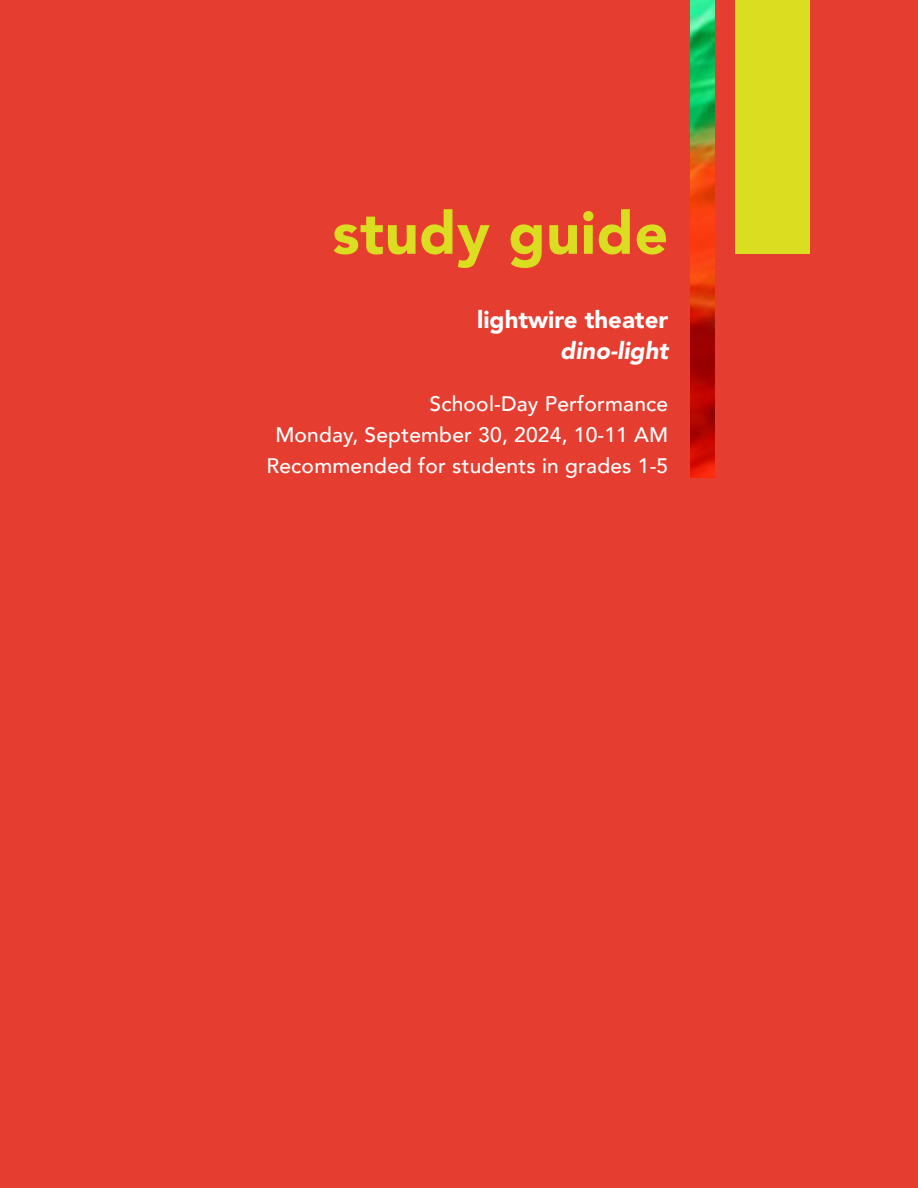
<style>
.page{position:relative;width:918px;height:1188px;background:#e53e30}
.page>*{position:absolute;margin:0;border:0;box-sizing:border-box;transform-origin:0 0}
.t1{font:900 58.95px "Avenir";letter-spacing:.01em;color:#dadd20}
.Date{font:900 24px/31.2px "Avenir LT Std";color:#fff;text-align:right}
.Date-2{font:500 21px/31.2px "Avenir";letter-spacing:.01em;color:#fff;text-align:right}
.s1{font-style:italic}
</style>
<div class="page">
<div style="left:736px;top:0;width:74px;height:254px;background:#dadd20"></div>
<img style="left:691px;top:0;width:23px;height:477px">
<p class="t1" style="left:332px;top:183px;width:337px">study guide</p>
<p class="Date" style="left:477px;top:304px;width:193px">lightwire theater <span class="s1">dino-light</span></p>
<p class="Date-2" style="left:266px;top:387px;width:403px">School-Day Performance<br>Monday, September 30, 2024, 10-11 AM<br>Recommended for students in grades 1-5</p>
</div>
